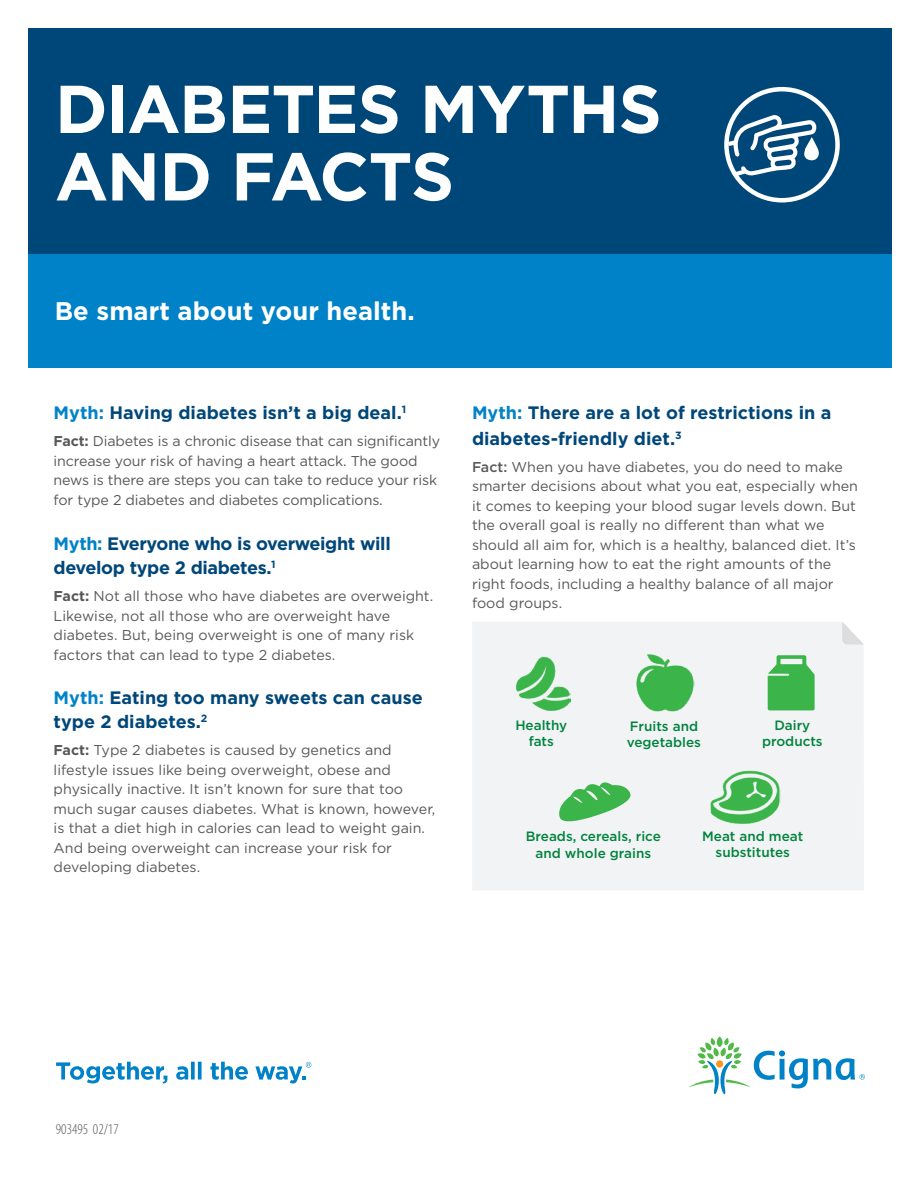
<style>
.page{position:relative;width:918px;height:1188px;background:#fff}
.page>*{position:absolute;margin:0;border:0;box-sizing:border-box;transform-origin:0 0}
.Headline_bold_40_45{font:700 67.5px "Gotham";letter-spacing:-.02em;color:#fff}
.Subheadline_bold_14{font:700 25.5px "Gotham";color:#fff}
.Body_copy_head_bold{font:700 18px/24px "Gotham";color:#004779}
.Body_copy_head_bold-2{font:700 18px/24px "Gotham";letter-spacing:-.02em;color:#004779}
.Legal_copy_Cat{font:300 condensed 15px "Myriad Pro";color:#57585a}
.Body_copy_head_bold-3{font:14.25px/19.5px "Gotham";color:#57585a}
.Legal_copy_Cat-2{font:500 13.5px/16.5px "Gotham";color:#00833e;text-align:center}
.s1{color:#0082c8}
.s2{font-weight:700}
.s3{font-weight:500}
</style>
<div class="page">
<div style="left:28px;top:28px;width:864px;height:332px;background:#004779"></div>
<div style="left:28px;top:255px;width:864px;height:113px;background:#0082c8"></div>
<svg style="left:728px;top:114px;width:91px;height:63px"></svg>
<div style="left:724px;top:87px;width:116px;height:116px;border:4px solid #fff;border-radius:50%"></div>
<div style="left:472px;top:622px;width:392px;height:268px;background:#f2f3f4"></div>
<svg style="left:842px;top:622px;width:22px;height:22px"></svg>
<img style="left:636px;top:654px;width:58px;height:58px">
<img style="left:710px;top:762px;width:71px;height:70px">
<img style="left:516px;top:656px;width:54px;height:55px">
<svg style="left:559px;top:782px;width:72px;height:40px"></svg>
<svg style="left:768px;top:655px;width:47px;height:55px;background:#59bf66"></svg>
<svg style="left:56px;top:1062px;width:111px;height:21px"></svg>
<svg style="left:176px;top:1062px;width:26px;height:18px"></svg>
<svg style="left:210px;top:1062px;width:38px;height:18px"></svg>
<svg style="left:255px;top:1062px;width:56px;height:21px"></svg>
<svg style="left:689px;top:1037px;width:176px;height:57px"></svg>
<p class="Headline_bold_40_45" style="left:55px;top:70px;width:608px">DIABETES MYTHS</p>
<p class="Headline_bold_40_45" style="left:55px;top:138px;width:401px">AND FACTS</p>
<p class="Subheadline_bold_14" style="left:55px;top:296px;width:361px">Be smart about your health.</p>
<p class="Body_copy_head_bold" style="left:54px;top:401px;width:354px"><span class="s1">Myth:</span> Having diabetes isn’t a big deal.<sup>1</sup></p>
<p class="Body_copy_head_bold-3" style="left:54px;top:431px;width:388px"><span class="s2">Fact:</span> Diabetes is a chronic disease that can significantly increase your risk of having a heart attack. The good news is there are steps you can take to reduce your risk for type 2 diabetes and diabetes complications.</p>
<p class="Body_copy_head_bold-2" style="left:54px;top:531px;width:339px"><span class="s1">Myth:</span> Everyone who is overweight will develop type 2 diabetes.<sup>1</sup></p>
<p class="Body_copy_head_bold-3" style="left:54px;top:586px;width:381px"><span class="s2">Fact:</span> Not all those who have diabetes are overweight.<br>Likewise, not all those who are overweight have diabetes. But, being overweight is one of many risk factors that can lead to type 2 diabetes.</p>
<p class="Body_copy_head_bold" style="left:54px;top:685px;width:371px"><span class="s1">Myth:</span> Eating too many sweets can cause type 2 diabetes.<sup>2</sup></p>
<p class="Body_copy_head_bold-3" style="left:54px;top:740px;width:383px"><span class="s2">Fact:</span> Type 2 diabetes is caused by genetics and lifestyle issues like being overweight, obese and physically inactive. It isn’t known for sure that too much sugar causes diabetes. What is known, however, is that a diet high in calories can lead to weight gain.<br>And being overweight can increase your risk for developing diabetes.</p>
<p class="Body_copy_head_bold" style="left:472px;top:400px;width:361px;line-height:25.5px"><span class="s1">Myth:</span> There are a lot of restrictions in a diabetes-friendly diet.<sup>3</sup></p>
<p class="Body_copy_head_bold-3" style="left:472px;top:457px;width:388px"><span class="s3">Fact:</span> When you have diabetes, you do need to make smarter decisions about what you eat, especially when it comes to keeping your blood sugar levels down. But the overall goal is really no different than what we should all aim for, which is a healthy, balanced diet. It’s about learning how to eat the right amounts of the right foods, including a healthy balance of all major food groups.</p>
<p class="Legal_copy_Cat-2" style="left:515px;top:717px;width:53px">Healthy</p>
<p class="Legal_copy_Cat-2" style="left:529px;top:733px;width:27px">fats</p>
<p class="Legal_copy_Cat-2" style="left:630px;top:717px;width:70px">Fruits and</p>
<p class="Legal_copy_Cat-2" style="left:627px;top:733px;width:76px">vegetables</p>
<p class="Legal_copy_Cat-2" style="left:774px;top:717px;width:37px">Dairy</p>
<p class="Legal_copy_Cat-2" style="left:762px;top:733px;width:62px">products</p>
<p class="Legal_copy_Cat-2" style="left:526px;top:828px;width:137px">Breads, cereals, rice and whole grains</p>
<p class="Legal_copy_Cat-2" style="left:702px;top:828px;width:103px">Meat and meat</p>
<p class="Legal_copy_Cat-2" style="left:716px;top:844px;width:76px">substitutes</p>
<p class="Legal_copy_Cat" style="left:56px;top:1121px;width:64px">903495 02/17</p>
</div>
